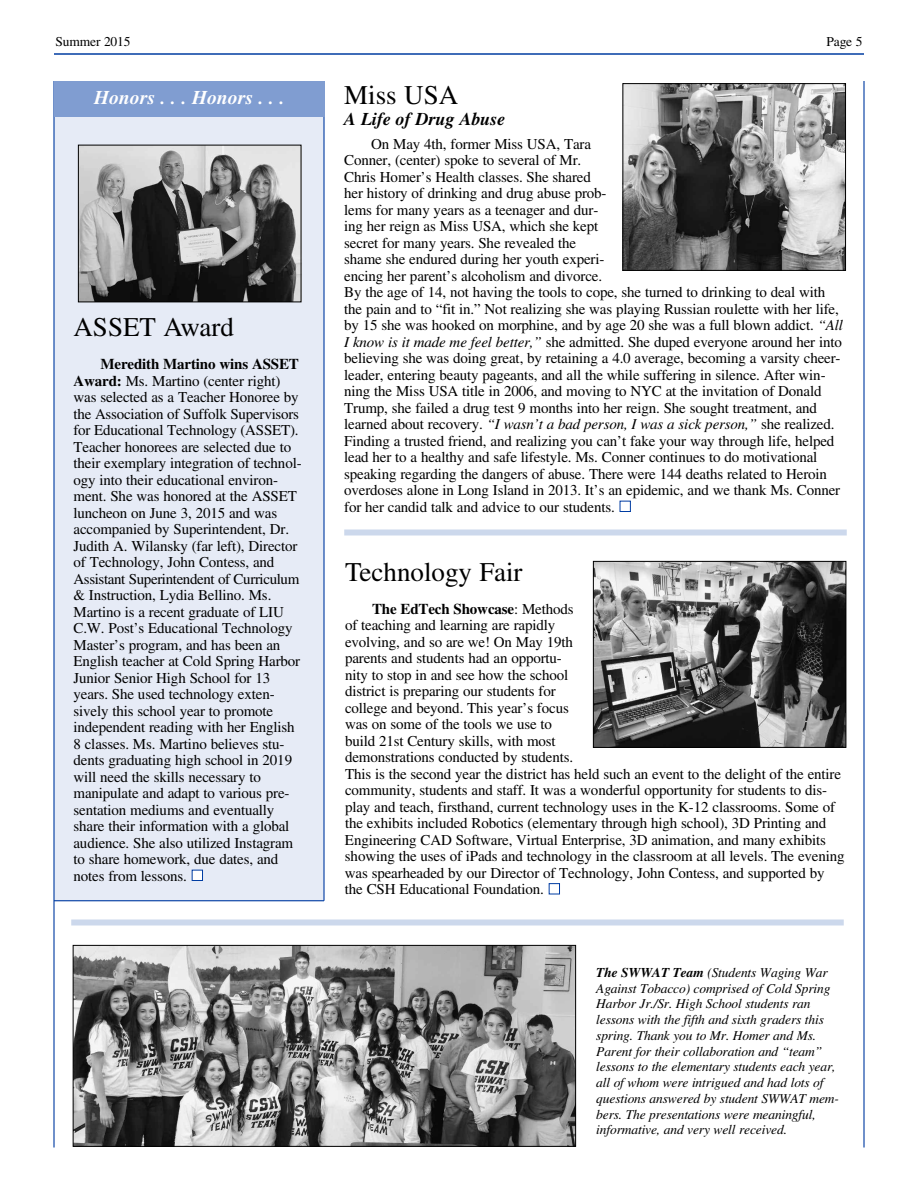
<style>
.page{position:relative;width:918px;height:1188px;background:#fff}
.page>*{position:absolute;margin:0;border:0;box-sizing:border-box;transform-origin:0 0}
.t1{font:27px "Times";color:#000}
.t2{font:italic 700 19.5px "Times";letter-spacing:.005em;color:#fff}
.t3{font:italic 700 18px "Times";color:#000}
.t4{font:15px/16.5px "Times";letter-spacing:-.01em;color:#000}
.t5{font:italic 13.5px/15.8px "Times";letter-spacing:-.01em;color:#000}
.t6{font:13.5px "Times";letter-spacing:-.01em;color:#000}
.s1{font-style:italic}
.s2{color:#fff}
.s3{font-weight:700}
</style>
<div class="page">
<div style="left:54px;top:115px;width:270px;height:786px;background:#e6ebf6"></div>
<hr style="left:54px;top:53px;width:810px;height:2px;background:#003ca2">
<hr style="left:53px;top:81px;width:2px;height:1067px;background:#003ca2">
<hr style="left:323px;top:84px;width:2px;height:817px;background:#003ca2">
<hr style="left:863px;top:81px;width:2px;height:1067px;background:#003ca2">
<div style="left:54px;top:81px;width:271px;height:36px;background:#809dd1"></div>
<div style="left:71px;top:920px;width:773px;height:6px;background:#ccd8ec"></div>
<div style="left:344px;top:530px;width:503px;height:6px;background:#ccd8ec"></div>
<img style="left:80px;top:147px;width:219px;height:153px">
<div style="left:78px;top:145px;width:223px;height:157px;border:1px solid #000"></div>
<img style="left:624px;top:85px;width:220px;height:184px">
<div style="left:622px;top:83px;width:224px;height:188px;border:1px solid #000"></div>
<img style="left:595px;top:563px;width:249px;height:183px">
<div style="left:593px;top:561px;width:253px;height:187px;border:1px solid #000"></div>
<img style="left:75px;top:947px;width:499px;height:198px">
<div style="left:73px;top:945px;width:503px;height:202px;border:1px solid #000"></div>
<hr style="left:54px;top:900px;width:270px;height:1px;background:#003ca2">
<p class="t6" style="left:56px;top:37px;width:77px">Summer 2015</p>
<p class="t6" style="left:826px;top:37px;width:38px">Page 5</p>
<h1 class="t1" style="left:344px;top:85px;width:115px">Miss USA</h1>
<p class="t3" style="left:344px;top:112px;width:163px">A Life of Drug Abuse</p>
<p class="t4" style="left:344px;top:137px;width:500px;text-indent:27px">On May 4th, former Miss USA, Tara<br>Conner, (center) spoke to several of Mr.<br>Chris Homer’s Health classes. She shared<br>her history of drinking and drug abuse prob-<br>lems for many years as a teenager and dur-<br>ing her reign as Miss USA, which she kept<br>secret for many years. She revealed the<br>shame she endured during her youth experi-<br>encing her parent’s alcoholism and divorce.<br>By the age of 14, not having the tools to cope, she turned to drinking to deal with the pain and to “fit in.” Not realizing she was playing Russian roulette with her life, by 15 she was hooked on morphine, and by age 20 she was a full blown addict. <span class="s1">“All I know is it made me feel better,”</span> she admitted. She duped everyone around her into believing she was doing great, by retaining a 4.0 average, becoming a varsity cheer&shy;leader, entering beauty pageants, and all the while suffering in silence. After win&shy;ning the Miss USA title in 2006, and moving to NYC at the invitation of Donald Trump, she failed a drug test 9 months into her reign. She sought treatment, and learned about recovery. <span class="s1">“I wasn’t a bad person, I was a sick person,”</span> she realized.<br>Finding a trusted friend, and realizing you can’t fake your way through life, helped lead her to a healthy and safe lifestyle. Ms. Conner continues to do motivational speaking regarding the dangers of abuse. There were 144 deaths related to Heroin overdoses alone in Long Island in 2013. It’s an epidemic, and we thank Ms. Conner for her candid talk and advice to our students. <span class="s2">■</span></p>
<h2 class="t2" style="left:94px;top:90px;width:192px">Honors . . . Honors . . .</h2>
<h1 class="t1" style="left:74px;top:318px;width:162px">ASSET Award</h1>
<p class="t4" style="left:73px;top:357px;width:230px;text-indent:27px"><span class="s3">Meredith Martino wins ASSET Award:</span> Ms. Martino (center right) was selected as a Teacher Honoree by the Association of Suffolk Supervisors for Educational Technology (ASSET).<br>Teacher honorees are selected due to their exemplary integration of technol&shy;ogy into their educational environ&shy;ment. She was honored at the ASSET luncheon on June 3, 2015 and was accompanied by Superintendent, Dr.<br>Judith A. Wilansky (far left), Director of Technology, John Contess, and Assistant Superintendent of Curriculum &amp; Instruction, Lydia Bellino. Ms.<br>Martino is a recent graduate of LIU C.W. Post’s Educational Technology Master’s program, and has been an English teacher at Cold Spring Harbor Junior Senior High School for 13 years. She used technology exten&shy;sively this school year to promote independent reading with her English 8 classes. Ms. Martino believes stu&shy;dents graduating high school in 2019 will need the skills necessary to manipulate and adapt to various pre&shy;sentation mediums and eventually share their information with a global audience. She also utilized Instagram to share homework, due dates, and notes from lessons. <span class="s2">■</span></p>
<h1 class="t1" style="left:345px;top:562px;width:179px">Technology Fair</h1>
<p class="t4" style="left:345px;top:602px;width:501px;text-indent:27px"><span class="s3">The EdTech Showcase</span>: Methods<br>of teaching and learning are rapidly<br>evolving, and so are we! On May 19th<br>parents and students had an opportu-<br>nity to stop in and see how the school<br>district is preparing our students for<br>college and beyond. This year’s focus<br>was on some of the tools we use to<br>build 21st Century skills, with most<br>demonstrations conducted by students.<br>This is the second year the district has held such an event to the delight of the entire community, students and staff. It was a wonderful opportunity for students to dis&shy;play and teach, firsthand, current technology uses in the K-12 classrooms. Some of the exhibits included Robotics (elementary through high school), 3D Printing and Engineering CAD Software, Virtual Enterprise, 3D animation, and many exhibits showing the uses of iPads and technology in the classroom at all levels. The evening was spearheaded by our Director of Technology, John Contess, and supported by the CSH Educational Foundation. <span class="s2">■</span></p>
<p class="t5" style="left:596px;top:966px;width:244px"><span class="s3">The SWWAT Team</span> (Students Waging War Against Tobacco) comprised of Cold Spring Harbor Jr./Sr. High School students ran lessons with the fifth and sixth graders this spring. Thank you to Mr. Homer and Ms.<br>Parent for their collaboration and “team” lessons to the elementary students each year, all of whom were intrigued and had lots of questions answered by student SWWAT mem&shy;bers. The presentations were meaningful, informative, and very well received.</p>
</div>
